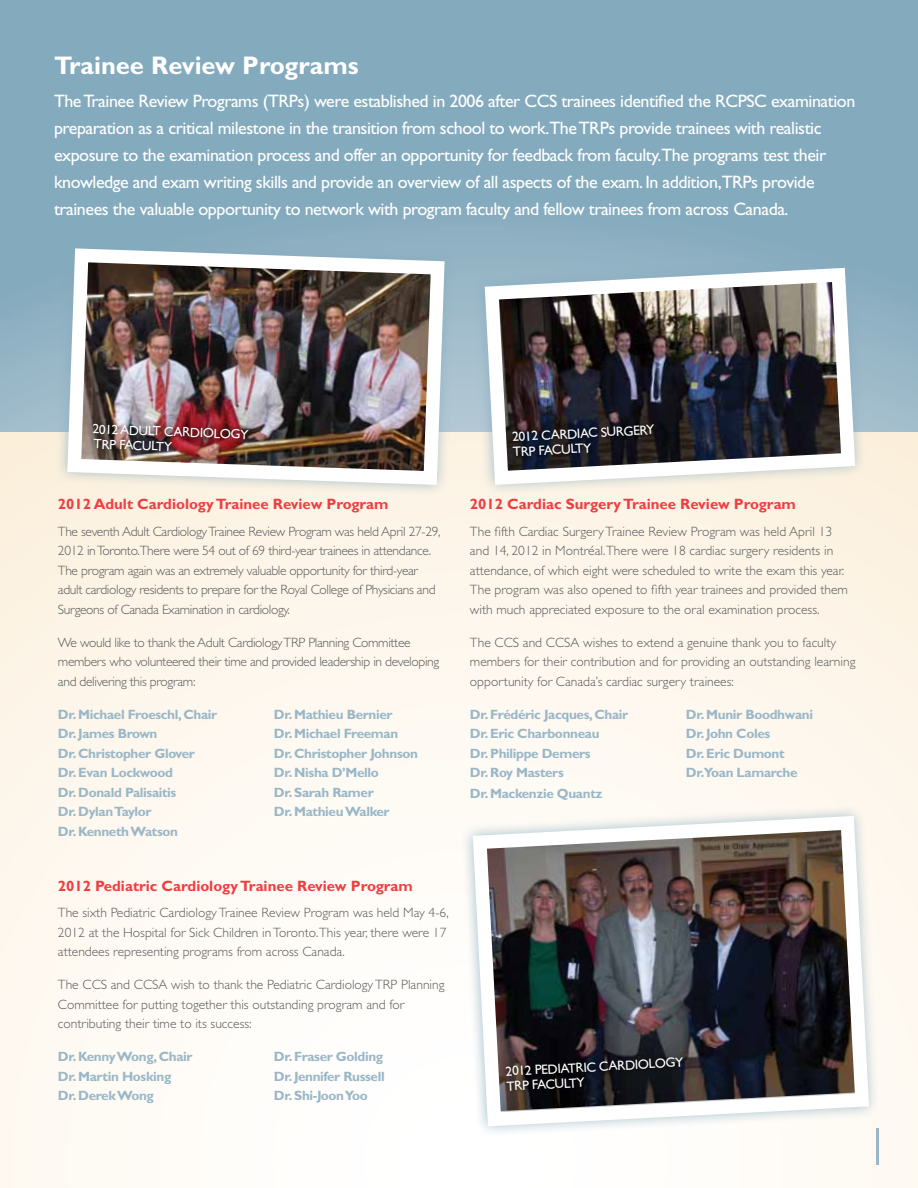
<style>
.page{position:relative;width:918px;height:1188px;background:#fff}
.page>*{position:absolute;margin:0;border:0;box-sizing:border-box;transform-origin:0 0}
.t1{font:300 54px "Gill Sans";color:#99b7c7}
.t2{font:700 25.5px "Gill Sans";color:#fff}
.t3{font:18px/27px "Gill Sans";letter-spacing:-.025em;color:#fff}
.t4{font:700 15px "Gill Sans";color:#ef3e42}
.t5{font:300 13.5px/19.5px "Gill Sans";color:#58595b}
.t6{font:700 13.5px "Gill Sans";letter-spacing:-.025em;color:#99b7c7}
.t7{font:300 13.5px/19.5px "Gill Sans";letter-spacing:-.025em;color:#58595b}
.t8{font:13.5px "Gill Sans";color:#fff}
</style>
<div class="page">
<div style="left:0;top:0;width:918px;height:432px;background:#84aabd"></div>
<div style="left:0;top:432px;width:918px;height:756px;background:linear-gradient(to bottom,#fcf2e1,#fffefd)"></div>
<svg style="left:54px;top:240px;width:404px;height:258px"></svg>
<img style="left:60px;top:241px;width:392px;height:251px">
<img style="left:87px;top:418px;width:167px;height:42px">
<svg style="left:472px;top:255px;width:396px;height:243px"></svg>
<img style="left:478px;top:261px;width:384px;height:231px">
<svg style="left:506px;top:419px;width:155px;height:43px;background:#1a1a21"></svg>
<svg style="left:460px;top:803px;width:422px;height:337px;fill:#fefbf5"></svg>
<img style="left:466px;top:809px;width:410px;height:324px">
<svg style="left:500px;top:1051px;width:190px;height:46px;background:#1a181c"></svg>
<h2 class="t2" style="left:54px;top:50px;width:306px">Trainee Review Programs</h2>
<p class="t3" style="left:54px;top:88px;width:803px">The Trainee Review Programs (TRPs) were established in 2006 after CCS trainees identified the RCPSC examination preparation as a critical milestone in the transition from school to work.The TRPs provide trainees with realistic exposure to the examination process and offer an opportunity for feedback from faculty.The programs test their knowledge and exam writing skills and provide an overview of all aspects of the exam. In addition,TRPs provide trainees the valuable opportunity to network with program faculty and fellow trainees from across Canada.</p>
<p class="t8" style="left:93px;top:421px;width:90px;rotate:2deg">2012 Ad ult Cardio</p>
<p class="t8" style="left:214px;top:425px;width:36px;rotate:2deg">lo gy</p>
<p class="t8" style="left:94px;top:436px;width:80px;rotate:2deg">TRP Fac ult y</p>
<p class="t4" style="left:58px;top:495px;width:332px">2012 Adult Cardiology Trainee Review Program</p>
<p class="t7" style="left:58px;top:521px;width:384px">The seventh Adult Cardiology Trainee Review Program was held April 27-29, 2012 in Toronto.There were 54 out of 69 third-year trainees in attendance.<br>The program again was an extremely valuable opportunity for third-year adult cardiology residents to prepare for the Royal College of Physicians and Surgeons of Canada Examination in cardiology.</p>
<p class="t7" style="left:58px;top:632px;width:383px">We would like to thank the Adult Cardiology TRP Planning Committee members who volunteered their time and provided leadership in developing and delivering this program:</p>
<p class="t6" style="left:58px;top:706px;width:161px">Dr. Michael Froeschl, Chair</p>
<p class="t6" style="left:274px;top:706px;width:120px">Dr. Mathieu Bernier</p>
<p class="t6" style="left:58px;top:726px;width:101px">Dr. James Brown</p>
<p class="t6" style="left:274px;top:726px;width:126px">Dr. Michael Freeman</p>
<p class="t6" style="left:58px;top:745px;width:138px">Dr. Christopher Glover</p>
<p class="t6" style="left:274px;top:745px;width:146px">Dr. Christopher Johnson</p>
<p class="t6" style="left:58px;top:765px;width:117px">Dr. Evan Lockwood</p>
<p class="t6" style="left:274px;top:765px;width:107px">Dr. Nisha D’Mello</p>
<p class="t6" style="left:58px;top:784px;width:120px">Dr. Donald Palisaitis</p>
<p class="t6" style="left:274px;top:784px;width:101px">Dr. Sarah Ramer</p>
<p class="t6" style="left:58px;top:804px;width:95px">Dr. Dylan Taylor</p>
<p class="t6" style="left:274px;top:804px;width:117px">Dr. Mathieu Walker</p>
<p class="t6" style="left:58px;top:823px;width:122px">Dr. Kenneth Watson</p>
<p class="t4" style="left:58px;top:877px;width:356px">2012 Pediatric Cardiology Trainee Review Program</p>
<p class="t5" style="left:58px;top:903px;width:392px">The sixth Pediatric Cardiology Trainee Review Program was held May 4-6,<br>2012 at the Hospital for Sick Children in Toronto.This year, there were 17 attendees representing programs from across Canada.</p>
<p class="t5" style="left:58px;top:975px;width:388px">The CCS and CCSA wish to thank the Pediatric Cardiology TRP Planning<br>Committee for putting together this outstanding program and for contributing their time to its success:</p>
<p class="t6" style="left:58px;top:1049px;width:136px">Dr. Kenny Wong, Chair</p>
<p class="t6" style="left:274px;top:1049px;width:111px">Dr. Fraser Golding</p>
<p class="t6" style="left:58px;top:1068px;width:115px">Dr. Martin Hosking</p>
<p class="t6" style="left:274px;top:1068px;width:112px">Dr. Jennifer Russell</p>
<p class="t6" style="left:58px;top:1088px;width:97px">Dr. Derek Wong</p>
<p class="t6" style="left:274px;top:1088px;width:95px">Dr. Shi-Joon Yoo</p>
<p class="t8" style="left:512px;top:429px;width:47px;rotate:-3deg">2012 Cardiac</p>
<p class="t8" style="left:600px;top:424px;width:55px;rotate:-3deg">Sur gery</p>
<p class="t8" style="left:513px;top:444px;width:80px;rotate:-3deg">TRP Fac ult y</p>
<p class="t4" style="left:470px;top:495px;width:328px">2012 Cardiac Surgery Trainee Review Program</p>
<p class="t5" style="left:470px;top:521px;width:379px">The fifth Cardiac Surgery Trainee Review Program was held April 13 and 14, 2012 in Montréal.There were 18 cardiac surgery residents in attendance, of which eight were scheduled to write the exam this year.<br>The program was also opened to fifth year trainees and provided them with much appreciated exposure to the oral examination process.</p>
<p class="t5" style="left:470px;top:632px;width:387px">The CCS and CCSA wishes to extend a genuine thank you to faculty members for their contribution and for providing an outstanding learning opportunity for Canada’s cardiac surgery trainees:</p>
<p class="t6" style="left:470px;top:706px;width:160px">Dr. Frédéric Jacques, Chair</p>
<p class="t6" style="left:686px;top:706px;width:129px">Dr. Munir Boodhwani</p>
<p class="t6" style="left:470px;top:726px;width:131px">Dr. Eric Charbonneau</p>
<p class="t6" style="left:686px;top:726px;width:86px">Dr. John Coles</p>
<p class="t6" style="left:470px;top:745px;width:122px">Dr. Philippe Demers</p>
<p class="t6" style="left:686px;top:745px;width:100px">Dr. Eric Dumont</p>
<p class="t6" style="left:470px;top:765px;width:95px">Dr. Roy Masters</p>
<p class="t6" style="left:686px;top:765px;width:113px">Dr.Yoan Lamarche</p>
<p class="t6" style="left:470px;top:786px;width:134px">Dr. Mackenzie Quantz</p>
<p class="t8" style="left:505px;top:1064px;width:50px;rotate:-3deg">2012 Pediatric</p>
<p class="t8" style="left:599px;top:1059px;width:19px;rotate:-3deg">Cardio</p>
<p class="t8" style="left:648px;top:1056px;width:36px;rotate:-3deg">lo gy</p>
<p class="t8" style="left:506px;top:1079px;width:80px;rotate:-3deg">TRP Fac ult y</p>
<h1 class="t1" style="left:864px;top:1116px;width:28px">1</h1>
</div>
